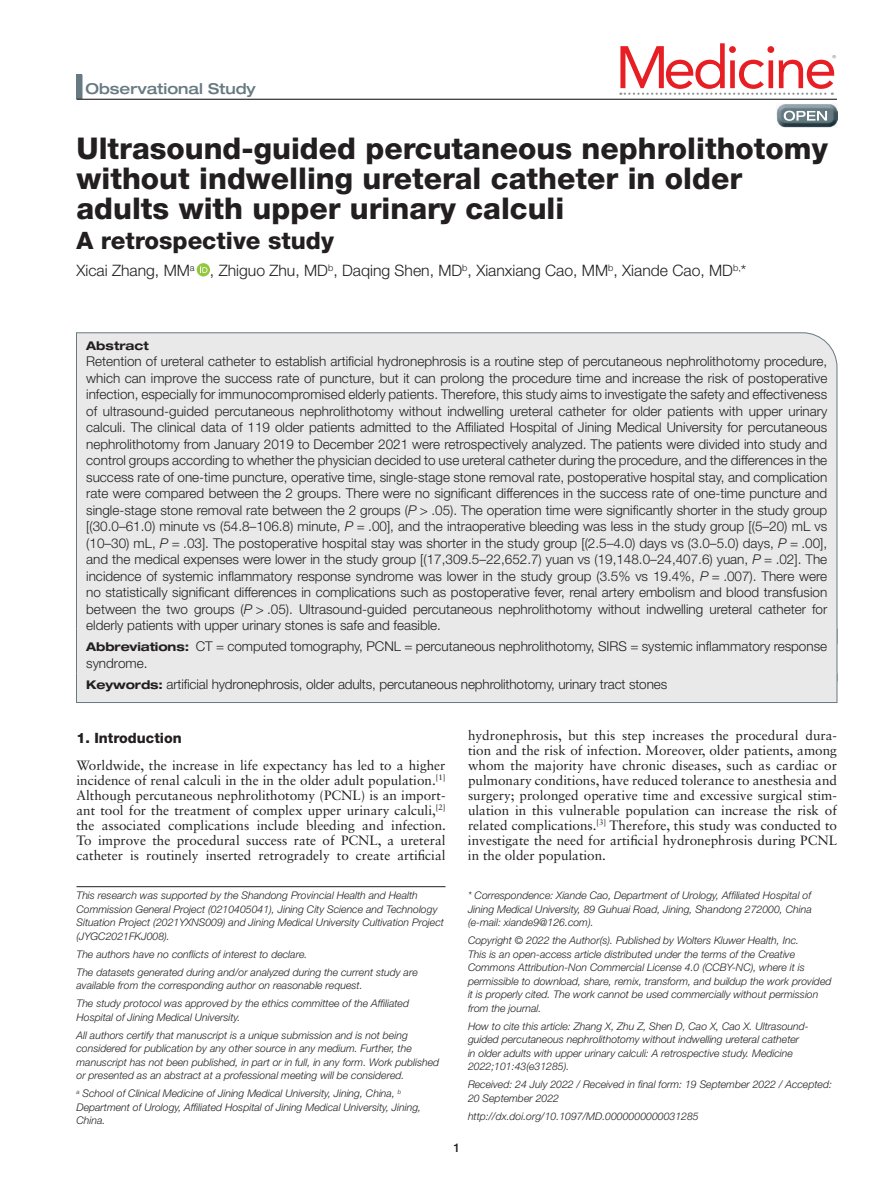
<style>
.page{position:relative;width:891px;height:1188px;background:#fff}
.page>*{position:absolute;margin:0;border:0;box-sizing:border-box;transform-origin:0 0}
.t1{font:59.4px "Avenir";letter-spacing:-.06em;color:#e71e24}
.t2{font:800 30px/30px "Helvetica Neue LT Std";color:#231f20}
.t3{font:800 24px "Helvetica Neue LT Std";color:#231f20}
.t4{font:300 15.75px "Helvetica Neue LT Std";color:#231f20}
.t5{font:500 expanded 15px "Helvetica Neue LT Std";color:#667981}
.t6{font:800 14.25px "Helvetica Neue LT Std";color:#231f20}
.t7{font:300 13.5px/16.5px "Helvetica Neue LT Std";color:#231f20;text-align:justify}
.t8{font:13.5px/15px "Sabon LT Std";color:#231f20;text-align:justify}
.t9{font:700 expanded 12px "Helvetica Neue LT Std";color:#231f20}
.t10{font:500 12px "Helvetica Neue LT Std";color:#231f20}
.t11{font:italic 300 10.5px/13.5px "Helvetica Neue LT Std";color:#231f20}
.t12{font:500 10.35px "Akzidenz Grotesk BE";color:#909295}
.s1{font-style:italic}
.s2{font-weight:700;font-stretch:expanded;font-size:12px}
</style>
<div class="page">
<div style="left:76px;top:74px;width:6px;height:25px;background:#677981"></div>
<hr style="left:76px;top:99px;width:761px;height:1px;background:#231f20">
<img style="left:776px;top:104px;width:61px;height:24px">
<svg style="left:784px;top:111px;width:43px;height:10px"></svg>
<svg style="left:620px;top:93px;width:213px;height:2px"></svg>
<div style="left:76px;top:332px;width:762px;height:312px;background:#e9e9e9"></div>
<div style="left:76px;top:628px;width:761px;height:54px;background:#e9e9e9"></div>
<div style="left:76px;top:673px;width:761px;height:30px;background:#e9e9e9"></div>
<div style="left:76px;top:673px;width:761px;height:30px;border:1px solid #677981"></div>
<div style="left:197px;top:263px;width:13px;height:13px;background:#93c73e;border-radius:50%"></div>
<svg style="left:200px;top:266px;width:8px;height:7px"></svg>
<hr style="left:76px;top:886px;width:370px;height:1px;background:#231f20">
<p class="t5" style="left:86px;top:80px;width:172px">Observational Study</p>
<h1 class="t1" style="left:615px;top:33px;width:223px">Medicine</h1>
<p class="t12" style="left:832px;top:52px;width:6px">®</p>
<h2 class="t2" style="left:76px;top:134px;width:753px">Ultrasound-guided percutaneous nephrolithotomy without indwelling ureteral catheter in older adults with upper urinary calculi</h2>
<h3 class="t3" style="left:76px;top:227px;width:259px">A retrospective study</h3>
<p class="t4" style="left:76px;top:261px;width:671px">Xicai Zhang, MM<sup>a</sup> , Zhiguo Zhu, MD<sup>b</sup>, Daqing Shen, MD<sup>b</sup>, Xianxiang Cao, MM<sup>b</sup>, Xiande Cao, MD<sup>b,</sup>*</p>
<p class="t9" style="left:86px;top:338px;width:64px">Abstract</p>
<p class="t7" style="left:86px;top:353px;width:743px">Retention of ureteral catheter to establish artificial hydronephrosis is a routine step of percutaneous nephrolithotomy procedure, which can improve the success rate of puncture, but it can prolong the procedure time and increase the risk of postoperative infection, especially for immunocompromised elderly patients. Therefore, this study aims to investigate the safety and effectiveness of ultrasound-guided percutaneous nephrolithotomy without indwelling ureteral catheter for older patients with upper urinary calculi. The clinical data of 119 older patients admitted to the Affiliated Hospital of Jining Medical University for percutaneous nephrolithotomy from January 2019 to December 2021 were retrospectively analyzed. The patients were divided into study and control groups according to whether the physician decided to use ureteral catheter during the procedure, and the differences in the success rate of one-time puncture, operative time, single-stage stone removal rate, postoperative hospital stay, and complication rate were compared between the 2 groups. There were no significant differences in the success rate of one-time puncture and single-stage stone removal rate between the 2 groups (<span class="s1">P</span> &gt; .05). The operation time were significantly shorter in the study group [(30.0–61.0) minute vs (54.8–106.8) minute, <span class="s1">P</span> = .00], and the intraoperative bleeding was less in the study group [(5–20) mL vs (10–30) mL, <span class="s1">P</span> = .03]. The postoperative hospital stay was shorter in the study group [(2.5–4.0) days vs (3.0–5.0) days, <span class="s1">P</span> = .00], and the medical expenses were lower in the study group [(17,309.5–22,652.7) yuan vs (19,148.0–24,407.6) yuan, <span class="s1">P</span> = .02]. The incidence of systemic inflammatory response syndrome was lower in the study group (3.5% vs 19.4%, <span class="s1">P</span> = .007). There were no statistically significant differences in complications such as postoperative fever, renal artery embolism and blood transfusion between the two groups (<span class="s1">P</span> &gt; .05). Ultrasound-guided percutaneous nephrolithotomy without indwelling ureteral catheter for elderly patients with upper urinary stones is safe and feasible.</p>
<p class="t7" style="left:86px;top:638px;width:742px"><span class="s2">Abbreviations:</span> CT = computed tomography, PCNL = percutaneous nephrolithotomy, SIRS = systemic inflammatory response syndrome.</p>
<p class="t7" style="left:86px;top:676px;width:582px"><span class="s2">Keywords:</span> artificial hydronephrosis, older adults, percutaneous nephrolithotomy, urinary tract stones</p>
<p class="t6" style="left:76px;top:729px;width:107px">1. Introduction</p>
<p class="t8" style="left:76px;top:758px;width:371px">Worldwide, the increase in life expectancy has led to a higher incidence of renal calculi in the in the older adult population.<sup>[1] </sup>Although percutaneous nephrolithotomy (PCNL) is an import&shy;ant tool for the treatment of complex upper urinary calculi,<sup>[2] </sup>the associated complications include bleeding and infection.<br>To improve the procedural success rate of PCNL, a ureteral catheter is routinely inserted retrogradely to create artificial</p>
<p class="t8" style="left:468px;top:728px;width:371px">hydronephrosis, but this step increases the procedural dura&shy;tion and the risk of infection. Moreover, older patients, among whom the majority have chronic diseases, such as cardiac or pulmonary conditions, have reduced tolerance to anesthesia and surgery; prolonged operative time and excessive surgical stim&shy;ulation in this vulnerable population can increase the risk of related complications.<sup>[3]</sup> Therefore, this study was conducted to investigate the need for artificial hydronephrosis during PCNL in the older population.</p>
<p class="t11" style="left:76px;top:888px;width:369px">This research was supported by the Shandong Provincial Health and Health Commission General Project (0210405041), Jining City Science and Technology Situation Project (2021YXNS009) and Jining Medical University Cultivation Project (JYGC2021FKJ008).</p>
<p class="t11" style="left:76px;top:945px;width:343px;line-height:18px">The authors have no conflicts of interest to declare.<br>The datasets generated during and/or analyzed during the current study are</p>
<p class="t11" style="left:76px;top:976px;width:334px;line-height:18px">available from the corresponding author on reasonable request.<br>The study protocol was approved by the ethics committee of the Affiliated</p>
<p class="t11" style="left:76px;top:1008px;width:333px;line-height:18px">Hospital of Jining Medical University.<br>All authors certify that manuscript is a unique submission and is not being</p>
<p class="t11" style="left:76px;top:1041px;width:364px">considered for publication by any other source in any medium. Further, the manuscript has not been published, in part or in full, in any form. Work published or presented as an abstract at a professional meeting will be considered.</p>
<p class="t11" style="left:76px;top:1086px;width:346px"><sup>a</sup> School of Clinical Medicine of Jining Medical University, Jining, China, <sup>b<br></sup>Department of Urology, Affiliated Hospital of Jining Medical University, Jining,<br>China.</p>
<p class="t10" style="left:453px;top:1140px;width:8px">1</p>
<p class="t11" style="left:468px;top:888px;width:345px;text-align:justify">* Correspondence: Xiande Cao, Department of Urology, Affiliated Hospital of Jining Medical University, 89 Guhuai Road, Jining, Shandong 272000, China (e-mail: xiande9@126.com).</p>
<p class="t11" style="left:468px;top:933px;width:365px">Copyright © 2022 the Author(s). Published by Wolters Kluwer Health, Inc.<br>This is an open-access article distributed under the terms of the Creative Commons Attribution-Non Commercial License 4.0 (CCBY-NC), where it is permissible to download, share, remix, transform, and buildup the work provided it is properly cited. The work cannot be used commercially without permission from the journal.</p>
<p class="t11" style="left:468px;top:1019px;width:342px">How to cite this article: Zhang X, Zhu Z, Shen D, Cao X, Cao X. Ultrasound&shy;guided percutaneous nephrolithotomy without indwelling ureteral catheter in older adults with upper urinary calculi: A retrospective study. Medicine 2022;101:43(e31285).</p>
<p class="t11" style="left:468px;top:1077px;width:365px">Received: 24 July 2022 / Received in final form: 19 September 2022 / Accepted:<br>20 September 2022</p>
<p class="t11" style="left:468px;top:1109px;width:232px">http://dx.doi.org/10.1097/MD.0000000000031285</p>
</div>
